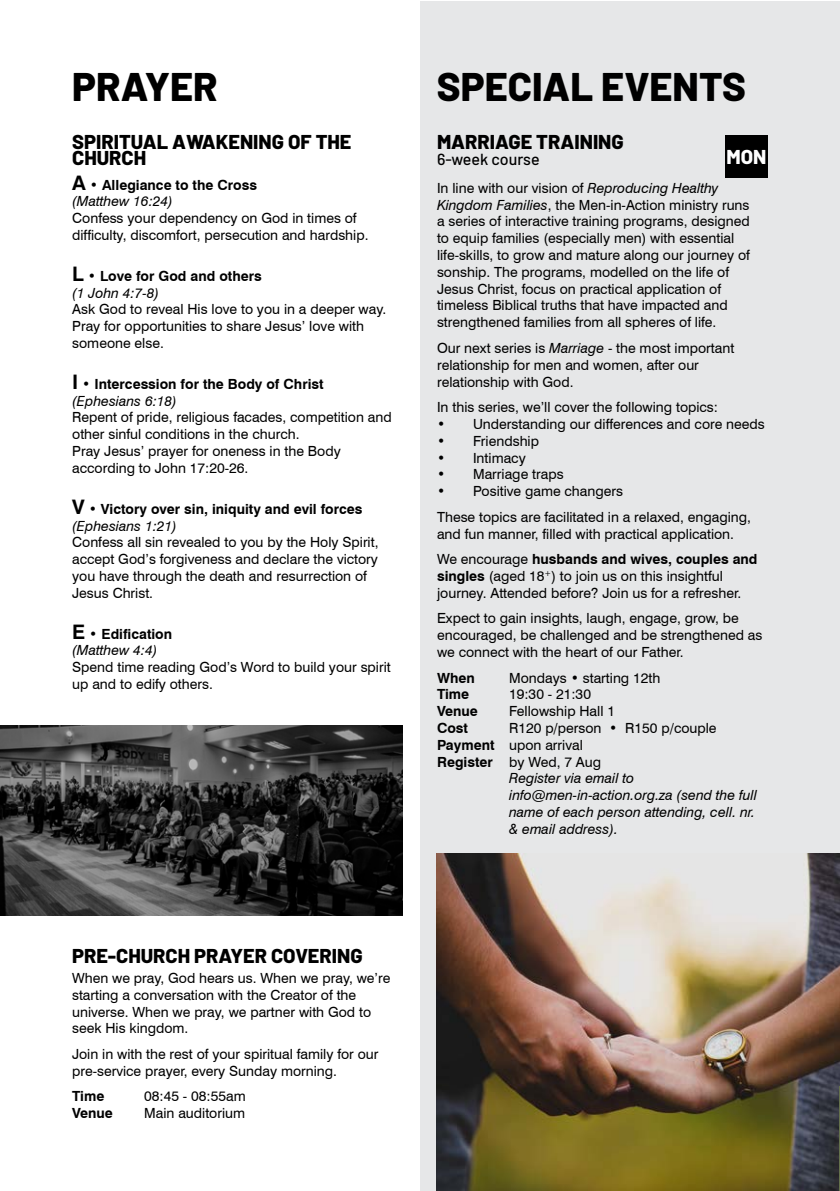
<style>
.page{position:relative;width:840px;height:1191px;background:#fff}
.page>*{position:absolute;margin:0;border:0;box-sizing:border-box;transform-origin:0 0}
.t1{font:800 39.8px "Barlow";color:#000}
.t2{font:800 20px/16px "Barlow";color:#000}
.t3{font:800 20px "Barlow";color:#fff}
.t4{font:500 16px "Barlow";color:#000}
.t5{font:14px/16.8px "Swiss 721 BT";color:#000}
.t6{font:700 14px/16.8px "Swiss 721 BT";color:#000}
.t7{font:italic 14px "Swiss 721 BT";color:#000}
.s1{font-size:20px}
.s2{font-weight:400}
.s3{font-weight:400;font-style:italic}
.s4{font-style:italic}
.s5{font-weight:700}
</style>
<div class="page">
<div style="left:420px;top:1px;width:419px;height:1190px;background:#e6e7e8"></div>
<img style="left:0;top:726px;width:403px;height:189px">
<img style="left:436px;top:853px;width:403px;height:338px">
<div style="left:724px;top:135px;width:43px;height:43px;background:#000"></div>
<img style="left:839px;top:1086px;width:1px;height:105px">
<h1 class="t1" style="left:72px;top:57px;width:147px">PRAYER</h1>
<h2 class="t2" style="left:72px;top:133px;width:280px">SPIRITUAL AWAKENING OF THE<br>CHURCH</h2>
<p class="t6" style="left:72px;top:176px;width:186px"><span class="s1">A</span> <span class="s2">•</span> Allegiance to the Cross <span class="s3">(Matthew 16:24)</span></p>
<p class="t5" style="left:72px;top:210px;width:297px">Confess your dependency on God in times of difficulty, discomfort, persecution and hardship.</p>
<p class="t6" style="left:72px;top:267px;width:191px"><span class="s1">L</span> • Love for God and others <span class="s3">(1 John 4:7-8)</span></p>
<p class="t5" style="left:72px;top:301px;width:315px">Ask God to reveal His love to you in a deeper way.<br>Pray for opportunities to share Jesus’ love with someone else.</p>
<p class="t6" style="left:72px;top:375px;width:253px"><span class="s1">I</span> • Intercession for the Body of Christ <span class="s3">(Ephesians 6:18)</span></p>
<p class="t5" style="left:72px;top:409px;width:321px">Repent of pride, religious facades, competition and other sinful conditions in the church.<br>Pray Jesus’ prayer for oneness in the Body according to John 17:20-26.</p>
<p class="t6" style="left:72px;top:500px;width:292px"><span class="s1">V</span> • Victory over sin, iniquity and evil forces <span class="s3">(Ephesians 1:21)</span></p>
<p class="t5" style="left:72px;top:534px;width:307px">Confess all sin revealed to you by the Holy Spirit, accept God’s forgiveness and declare the victory you have through the death and resurrection of Jesus Christ.</p>
<p class="t6" style="left:72px;top:625px;width:101px"><span class="s1">E</span> • Edification <span class="s3">(Matthew 4:4)</span></p>
<p class="t5" style="left:72px;top:658px;width:320px">Spend time reading God’s Word to build your spirit up and to edify others.</p>
<h2 class="t2" style="left:72px;top:946px;width:292px">PRE-CHURCH PRAYER COVERING</h2>
<p class="t5" style="left:72px;top:969px;width:320px">When we pray, God hears us. When we pray, we’re starting a conversation with the Creator of the universe. When we pray, we partner with God to seek His kingdom.</p>
<p class="t5" style="left:72px;top:1045px;width:308px">Join in with the rest of your spiritual family for our pre-service prayer, every Sunday morning.</p>
<p class="t6" style="left:72px;top:1088px;width:34px">Time</p>
<p class="t5" style="left:144px;top:1088px;width:103px">08:45 - 08:55am</p>
<p class="t6" style="left:72px;top:1104px;width:42px">Venue</p>
<p class="t5" style="left:144px;top:1104px;width:102px">Main auditorium</p>
<h1 class="t1" style="left:436px;top:57px;width:311px">SPECIAL EVENTS</h1>
<h2 class="t2" style="left:437px;top:133px;width:188px">MARRIAGE TRAINING</h2>
<p class="t4" style="left:437px;top:148px;width:104px">6-week course</p>
<p class="t5" style="left:437px;top:179px;width:314px">In line with our vision of <span class="s4">Reproducing Healthy Kingdom Families</span>, the Men-in-Action ministry runs a series of interactive training programs, designed to equip families (especially men) with essential life-skills, to grow and mature along our journey of sonship. The programs, modelled on the life of Jesus Christ, focus on practical application of timeless Biblical truths that have impacted and strengthened families from all spheres of life.</p>
<p class="t5" style="left:437px;top:339px;width:298px">Our next series is <span class="s4">Marriage</span> - the most important relationship for men and women, after our relationship with God.</p>
<p class="t5" style="left:437px;top:398px;width:282px">In this series, we’ll cover the following topics:</p>
<p class="t5" style="left:437px;top:415px;width:329px">• Understanding our differences and core needs</p>
<p class="t5" style="left:437px;top:432px;width:103px">• Friendship</p>
<p class="t5" style="left:437px;top:449px;width:90px">• Intimacy</p>
<p class="t5" style="left:437px;top:466px;width:128px">• Marriage traps</p>
<p class="t5" style="left:437px;top:478px;width:315px;line-height:25.6px">• Positive game changers<br>These topics are facilitated in a relaxed, engaging,</p>
<p class="t5" style="left:437px;top:521px;width:322px;line-height:25.6px">and fun manner, filled with practical application.<br>We encourage <span class="s5">husbands and wives, couples and</span></p>
<p class="t5" style="left:437px;top:567px;width:305px"><span class="s5">singles</span> (aged 18<sup>+</sup>) to join us on this insightful journey. Attended before? Join us for a refresher.</p>
<p class="t5" style="left:437px;top:610px;width:327px">Expect to gain insights, laugh, engage, grow, be encouraged, be challenged and be strengthened as we connect with the heart of our Father.</p>
<p class="t6" style="left:437px;top:669px;width:39px">When</p>
<p class="t5" style="left:509px;top:669px;width:153px">Mondays • starting 12th</p>
<p class="t6" style="left:437px;top:686px;width:34px">Time</p>
<p class="t5" style="left:509px;top:686px;width:83px">19:30 - 21:30</p>
<p class="t6" style="left:437px;top:702px;width:42px">Venue</p>
<p class="t5" style="left:509px;top:702px;width:107px">Fellowship Hall 1</p>
<p class="t6" style="left:437px;top:719px;width:33px">Cost</p>
<p class="t5" style="left:509px;top:719px;width:209px">R120 p/person • R150 p/couple</p>
<p class="t5" style="left:437px;top:736px;width:147px"><span class="s5">Payment</span> upon arrival</p>
<p class="t5" style="left:437px;top:753px;width:165px"><span class="s5">Register</span> by Wed, 7 Aug</p>
<p class="t7" style="left:509px;top:770px;width:126px">Register via email to</p>
<p class="t7" style="left:509px;top:787px;width:249px">info@men-in-action.org.za (send the full</p>
<p class="t7" style="left:509px;top:803px;width:247px">name of each person attending, cell. nr.</p>
<p class="t7" style="left:509px;top:820px;width:110px">&amp; email address).</p>
<h2 class="t3" style="left:726px;top:142px;width:41px">MON</h2>
</div>
